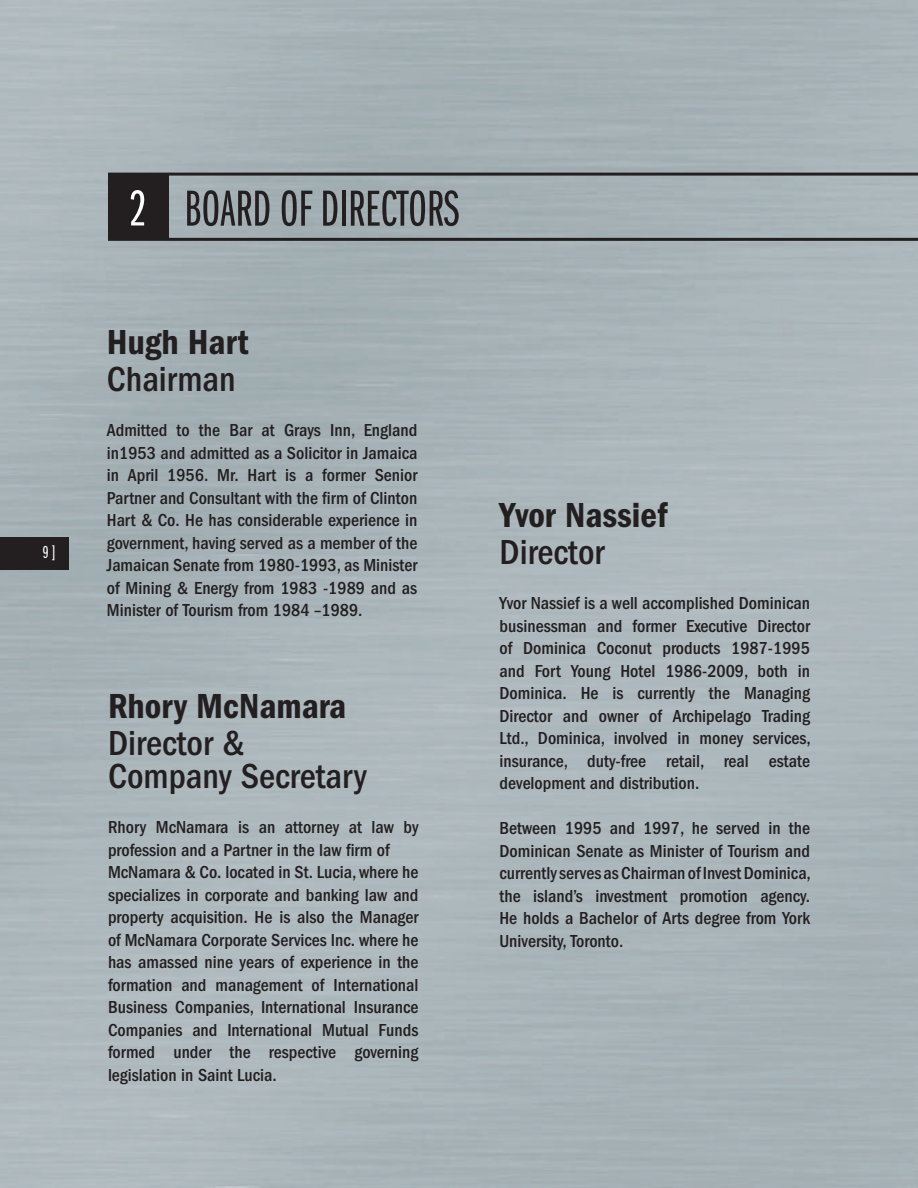
<style>
.page{position:relative;width:918px;height:1188px;background:#fff}
.page>*{position:absolute;margin:0;border:0;box-sizing:border-box;transform-origin:0 0}
.t1{font:52.5px "Franklin Gothic Book X Cmpr";color:#231f20}
.t2{font:500 condensed 36px/33px "Franklin Gothic";color:#231f20}
.t3{font:600 condensed 36px "Franklin Gothic";color:#231f20}
.t4{font:500 condensed 18px/22.5px "Franklin Gothic";color:#231f20;text-align:justify}
.t5{font:18px "Franklin Gothic Book X Cmpr";color:#fff}
.s1{color:#fff}
</style>
<div class="page">
<div style="left:0;top:537px;width:69px;height:33px;background:#231f20"></div>
<div style="left:108px;top:174px;width:61px;height:65px;background:#231f20"></div>
<hr style="left:108px;top:238px;width:810px;height:3px;background:#231f20">
<hr style="left:108px;top:173px;width:810px;height:3px;background:#231f20">
<p class="t5" style="left:43px;top:543px;width:14px">9 ]</p>
<h1 class="t1" style="left:130px;top:181px;width:331px"><span class="s1">2</span> BOARD OF DIRECTORS</h1>
<h2 class="t3" style="left:107px;top:321px;width:143px">Hugh Hart</h2>
<h2 class="t2" style="left:107px;top:363px;width:130px">Chairman</h2>
<p class="t4" style="left:107px;top:419px;width:312px">Admitted to the Bar at Grays Inn, England in1953 and admitted as a Solicitor in Jamaica in April 1956. Mr. Hart is a former Senior Partner and Consultant with the firm of Clinton Hart &amp; Co. He has considerable experience in government, having served as a member of the Jamaican Senate from 1980-1993, as Minister of Mining &amp; Energy from 1983 -1989 and as Minister of Tourism from 1984 –1989.</p>
<h2 class="t3" style="left:108px;top:685px;width:240px">Rhory McNamara</h2>
<h2 class="t2" style="left:108px;top:727px;width:260px">Director &amp;<br>Company Secretary</h2>
<p class="t4" style="left:108px;top:816px;width:312px;text-align:left">Rhory McNamara is an attorney at law by profession and a Partner in the law firm of McNamara &amp; Co. located in St. Lucia, where he specializes in corporate and banking law and property acquisition. He is also the Manager of McNamara Corporate Services Inc. where he has amassed nine years of experience in the formation and management of International Business Companies, International Insurance Companies and International Mutual Funds formed under the respective governing legislation in Saint Lucia.</p>
<h2 class="t3" style="left:500px;top:494px;width:170px">Yvor Nassief</h2>
<h2 class="t2" style="left:500px;top:536px;width:106px">Director</h2>
<p class="t4" style="left:500px;top:592px;width:313px">Yvor Nassief is a well accomplished Dominican businessman and former Executive Director of Dominica Coconut products 1987-1995 and Fort Young Hotel 1986-2009, both in Dominica. He is currently the Managing Director and owner of Archipelago Trading Ltd., Dominica, involved in money services, insurance, duty-free retail, real estate development and distribution.</p>
<p class="t4" style="left:500px;top:817px;width:313px">Between 1995 and 1997, he served in the Dominican Senate as Minister of Tourism and currently serves as Chairman of Invest Dominica, the island’s investment promotion agency.<br>He holds a Bachelor of Arts degree from York University, Toronto.</p>
</div>
